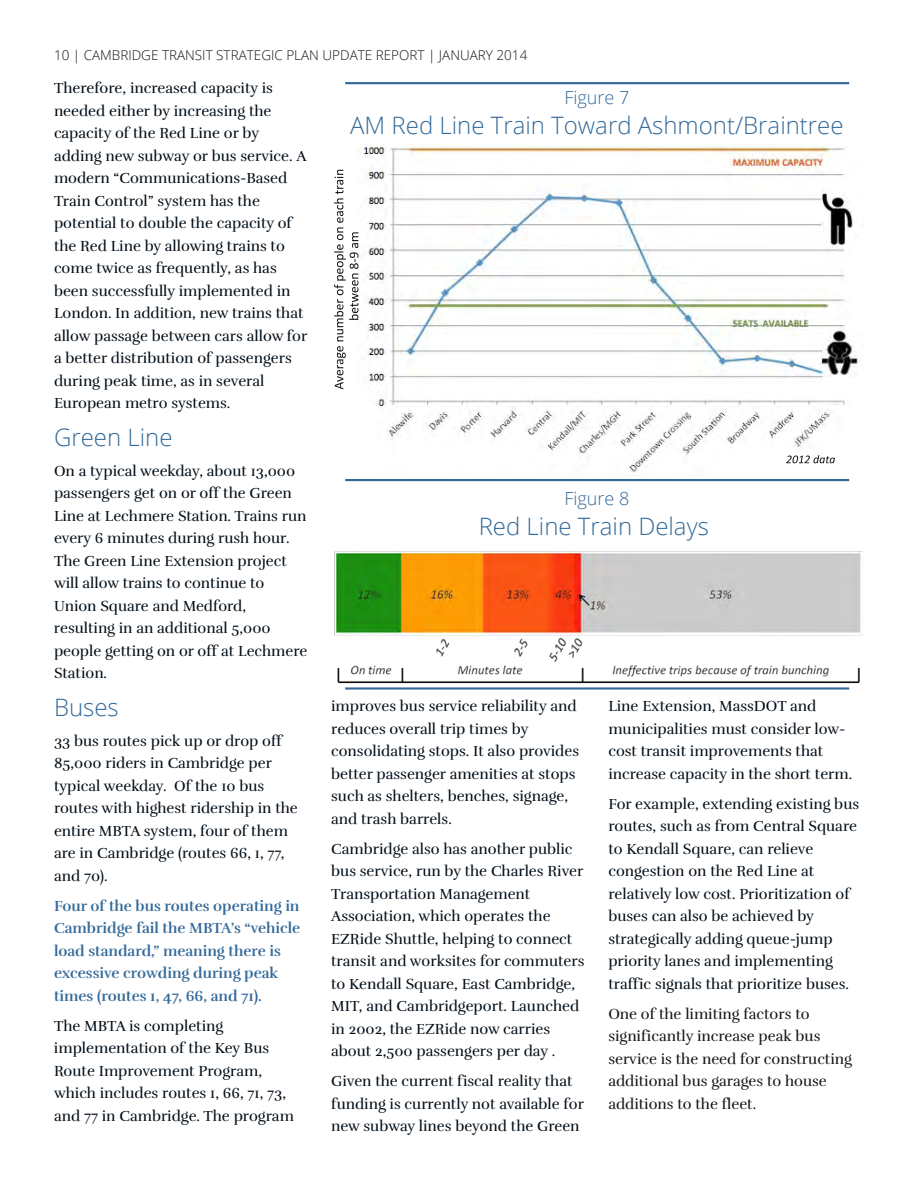
<style>
.page{position:relative;width:918px;height:1188px;background:#fff}
.page>*{position:absolute;margin:0;border:0;box-sizing:border-box;transform-origin:0 0}
.t1{font:300 24px "Open Sans";color:#336999}
.t2{font:300 18px "Open Sans";color:#336999}
.t3{font:15px/22.5px "Rufina";color:#000d17}
.t4{font:700 15px/22.5px "Rufina";color:#336999}
.t5{font:15px/22.5px "Rufina";color:#161413}
.t6{font:300 13.5px "Open Sans";color:#161413}
</style>
<div class="page">
<hr style="left:345px;top:82px;width:504px;height:2px;background:#336999">
<img style="left:358px;top:144px;width:500px;height:329px">
<svg style="left:334px;top:170px;width:24px;height:219px"></svg>
<hr style="left:345px;top:479px;width:504px;height:2px;background:#336999">
<svg style="left:786px;top:455px;width:49px;height:8px"></svg>
<hr style="left:345px;top:687px;width:504px;height:3px;background:#336999">
<img style="left:334px;top:551px;width:529px;height:138px">
<p class="t6" style="left:54px;top:45px;width:475px">10 | CAMBRIDGE TRANSIT STRATEGIC PLAN UPDATE REPORT | JANUARY 2014</p>
<p class="t3" style="left:54px;top:77px;width:255px">Therefore, increased capacity is needed either by increasing the capacity of the Red Line or by adding new subway or bus service. A modern “Communications-Based<br>Train Control” system has the potential to double the capacity of the Red Line by allowing trains to come twice as frequently, as has been successfully implemented in<br>London. In addition, new trains that allow passage between cars allow for a better distribution of passengers during peak time, as in several<br>European metro systems.</p>
<h1 class="t1" style="left:54px;top:420px;width:120px">Green Line</h1>
<p class="t3" style="left:54px;top:460px;width:255px">On a typical weekday, about 13,000 passengers get on or off the Green<br>Line at Lechmere Station. Trains run every 6 minutes during rush hour.<br>The Green Line Extension project will allow trains to continue to<br>Union Square and Medford, resulting in an additional 5,000 people getting on or off at Lechmere<br>Station.</p>
<h1 class="t1" style="left:54px;top:690px;width:66px">Buses</h1>
<p class="t3" style="left:54px;top:730px;width:245px">33 bus routes pick up or drop off<br>85,000 riders in Cambridge per typical weekday. Of the 10 bus routes with highest ridership in the entire MBTA system, four of them are in Cambridge (routes 66, 1, 77, and 70).</p>
<p class="t4" style="left:54px;top:895px;width:248px">Four of the bus routes operating in Cambridge fail the MBTA’s “vehicle load standard,” meaning there is excessive crowding during peak times (routes 1, 47, 66, and 71).</p>
<p class="t3" style="left:54px;top:1015px;width:241px">The MBTA is completing implementation of the Key Bus<br>Route Improvement Program, which includes routes 1, 66, 71, 73, and 77 in Cambridge. The program</p>
<p class="t2" style="left:564px;top:84px;width:66px">Figure 7</p>
<h1 class="t1" style="left:350px;top:108px;width:495px">AM Red Line Train Toward Ashmont/Braintree</h1>
<p class="t2" style="left:564px;top:486px;width:66px">Figure 8</p>
<h1 class="t1" style="left:479px;top:509px;width:232px">Red Line Train Delays</h1>
<p class="t3" style="left:331px;top:695px;width:249px">improves bus service reliability and reduces overall trip times by consolidating stops. It also provides better passenger amenities at stops such as shelters, benches, signage, and trash barrels.</p>
<p class="t3" style="left:331px;top:838px;width:255px">Cambridge also has another public bus service, run by the Charles River Transportation Management Association, which operates the EZRide Shuttle, helping to connect transit and worksites for commuters to Kendall Square, East Cambridge, MIT, and Cambridgeport. Launched in 2002, the EZRide now carries about 2,500 passengers per day .</p>
<p class="t3" style="left:331px;top:1070px;width:254px">Given the current fiscal reality that funding is currently not available for new subway lines beyond the Green</p>
<p class="t3" style="left:608px;top:695px;width:245px">Line Extension, MassDOT and municipalities must consider low&shy;cost transit improvements that increase capacity in the short term.</p>
<p class="t3" style="left:608px;top:793px;width:252px">For example, extending existing bus routes, such as from Central Square to Kendall Square, can relieve congestion on the Red Line at relatively low cost. Prioritization of buses can also be achieved by strategically adding queue-jump priority lanes and implementing traffic signals that prioritize buses.</p>
<p class="t5" style="left:608px;top:1003px;width:245px">One of the limiting factors to significantly increase peak bus service is the need for constructing additional bus garages to house additions to the fleet.</p>
</div>
